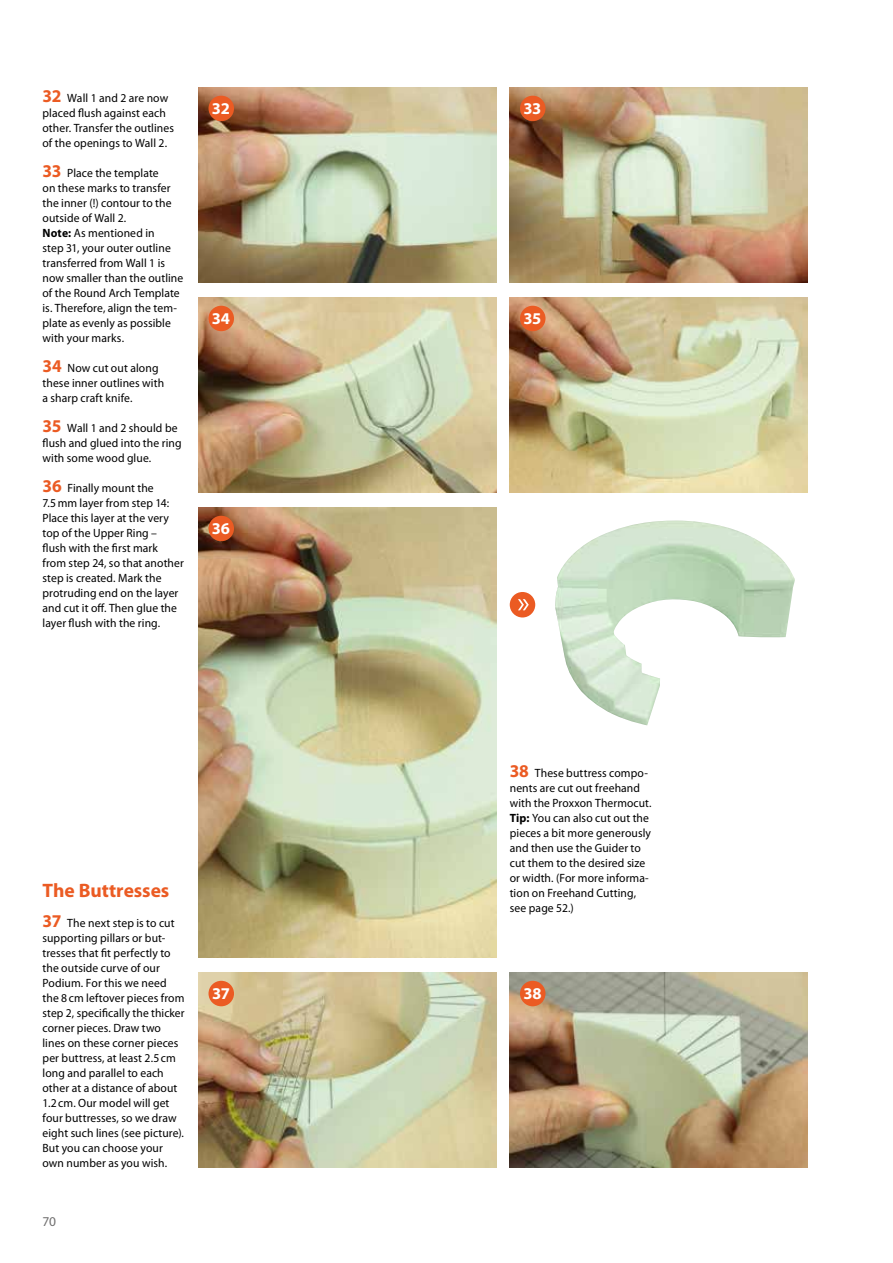
<style>
.page{position:relative;width:893px;height:1263px;background:#fff}
.page>*{position:absolute;margin:0;border:0;box-sizing:border-box;transform-origin:0 0}
.t1{font:700 19.5px "Myriad Pro";color:#eb5b23}
.t2{font:700 16.5px "Myriad Pro";letter-spacing:-.02em;color:#fff}
.t3{font:13.5px "Myriad Pro";color:#706f6f}
.t4{font:12px/15px "Myriad Pro";letter-spacing:.01em;color:#000}
.s1{font-weight:700;font-size:18px;color:#eb5b23}
.s2{font-weight:700}
</style>
<div class="page">
<img style="left:198px;top:972px;width:298px;height:195px">
<img style="left:198px;top:87px;width:298px;height:195px">
<img style="left:198px;top:297px;width:298px;height:195px">
<img style="left:510px;top:972px;width:298px;height:195px">
<img style="left:510px;top:87px;width:298px;height:195px">
<img style="left:510px;top:297px;width:298px;height:195px">
<img style="left:198px;top:507px;width:298px;height:450px">
<div style="left:208px;top:981px;width:26px;height:25px;background:#eb5b23;border-radius:50%"></div>
<div style="left:208px;top:96px;width:26px;height:25px;background:#eb5b23;border-radius:50%"></div>
<div style="left:208px;top:306px;width:26px;height:25px;background:#eb5b23;border-radius:50%"></div>
<div style="left:208px;top:516px;width:26px;height:25px;background:#eb5b23;border-radius:50%"></div>
<div style="left:520px;top:981px;width:25px;height:25px;background:#eb5b23;border-radius:50%"></div>
<div style="left:520px;top:96px;width:25px;height:25px;background:#eb5b23;border-radius:50%"></div>
<div style="left:520px;top:306px;width:25px;height:25px;background:#eb5b23;border-radius:50%"></div>
<img style="left:555px;top:521px;width:240px;height:204px">
<div style="left:510px;top:592px;width:25px;height:25px;background:#eb5b23;border-radius:50%"></div>
<svg style="left:518px;top:599px;width:11px;height:11px"></svg>
<p class="t4" style="left:43px;top:90px;width:133px"><span class="s1">32</span> Wall 1 and 2 are now placed flush against each other. Transfer the outlines of the openings to Wall 2.</p>
<p class="t4" style="left:43px;top:165px;width:142px"><span class="s1">33</span> Place the template<br>on these marks to transfer the inner (!) contour to the outside of Wall 2.<br><span class="s2">Note:</span> As mentioned in<br>step 31, your outer outline transferred from Wall 1 is now smaller than the outline of the Round Arch Template is. Therefore, align the tem&shy;plate as evenly as possible with your marks.</p>
<p class="t4" style="left:43px;top:360px;width:123px"><span class="s1">34</span> Now cut out along these inner outlines with a sharp craft knife.</p>
<p class="t4" style="left:43px;top:420px;width:141px"><span class="s1">35</span> Wall 1 and 2 should be flush and glued into the ring with some wood glue.</p>
<p class="t4" style="left:43px;top:480px;width:143px"><span class="s1">36</span> Finally mount the<br>7.5mm layer from step 14:<br>Place this layer at the very top of the Upper Ring –<br>flush with the first mark from step 24, so that another step is created. Mark the protruding end on the layer and cut it off. Then glue the layer flush with the ring.</p>
<h2 class="t2" style="left:212px;top:97px;width:19px">32</h2>
<h2 class="t2" style="left:212px;top:307px;width:20px">34</h2>
<h2 class="t2" style="left:212px;top:517px;width:20px">36</h2>
<h1 class="t1" style="left:43px;top:878px;width:128px">The Buttresses</h1>
<p class="t4" style="left:43px;top:915px;width:144px"><span class="s1">37</span> The next step is to cut supporting pillars or but&shy;tresses that fit perfectly to the outside curve of our<br>Podium. For this we need the 8cm leftover pieces from step 2, specifically the thicker corner pieces. Draw two lines on these corner pieces per buttress, at least 2.5cm long and parallel to each other at a distance of about<br>1.2cm. Our model will get four buttresses, so we draw eight such lines (see picture).<br>But you can choose your own number as you wish.</p>
<p class="t3" style="left:43px;top:1213px;width:15px">70</p>
<h2 class="t2" style="left:212px;top:982px;width:19px">37</h2>
<h2 class="t2" style="left:523px;top:97px;width:19px">33</h2>
<h2 class="t2" style="left:523px;top:307px;width:19px">35</h2>
<p class="t4" style="left:510px;top:765px;width:143px"><span class="s1">38</span> These buttress compo&shy;nents are cut out freehand with the Proxxon Thermocut.<br><span class="s2">Tip:</span> You can also cut out the pieces a bit more generously and then use the Guider to cut them to the desired size or width. (For more informa&shy;tion on Freehand Cutting, see page 52.)</p>
<h2 class="t2" style="left:523px;top:982px;width:20px">38</h2>
</div>
